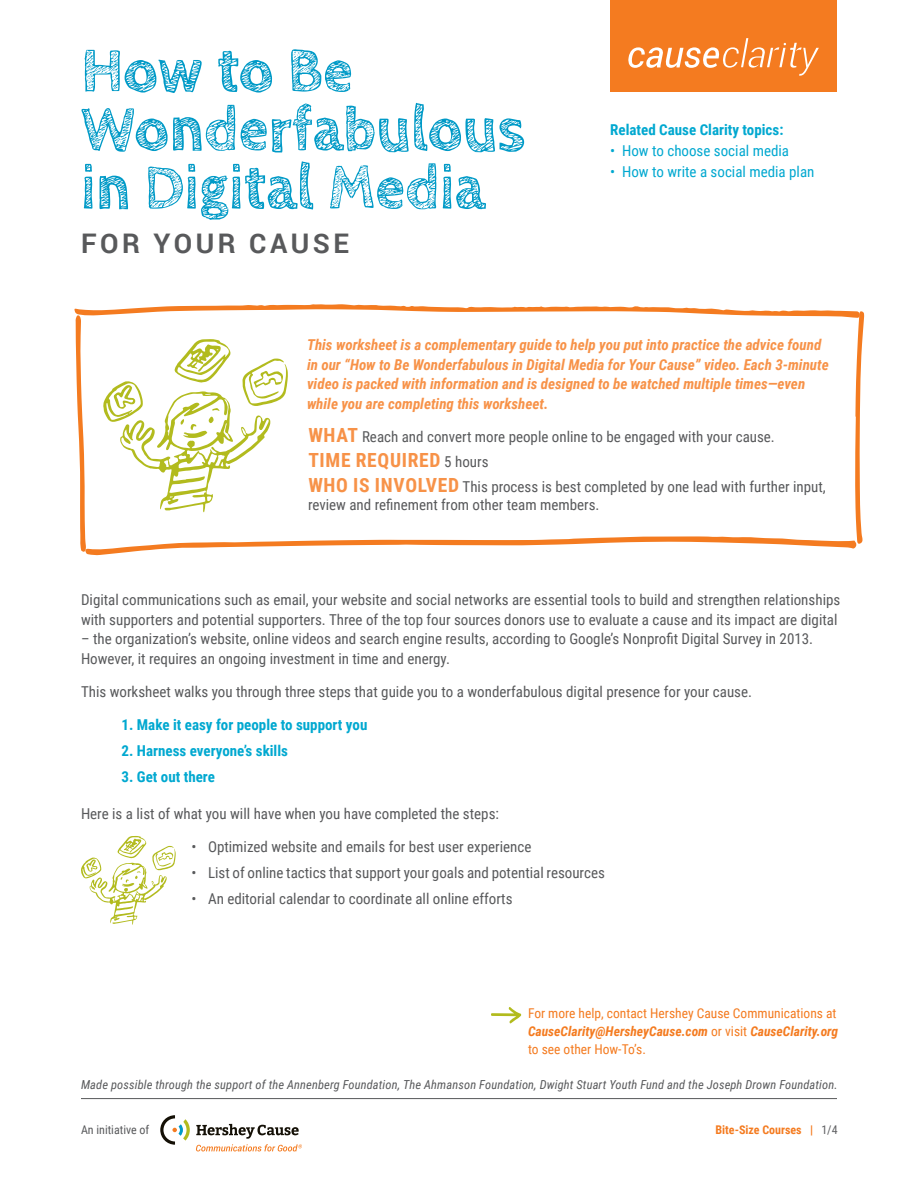
<style>
.page{position:relative;width:918px;height:1188px;background:#fff}
.page>*{position:absolute;margin:0;border:0;box-sizing:border-box;transform-origin:0 0}
.t1{font:700 64.5px/58.5px "Cabin Sketch";color:#009ac7;scale:.94 1}
.t2{font:700 27px "Roboto";letter-spacing:.13em;color:#58595b}
.t3{font:700 19.5px "Roboto Condensed";letter-spacing:.035em;color:#f79248}
.t4{font:15px/19.5px "Roboto Condensed";color:#58595b}
.t5{font:italic 700 15px/19.5px "Roboto Condensed";color:#f79248}
.t6{font:700 15px "Roboto Condensed";color:#00a8d0}
.t7{font:15px "Roboto Condensed";color:#00a8d0}
.t8{font:13.5px/18px "Roboto Condensed";color:#f47b20;text-align:justify}
.t9{font:italic 12.45px "Roboto Condensed";letter-spacing:.01em;color:#58595b}
.t10{font:700 12px "Roboto Condensed";color:#f47b20}
.t11{font:12px "Roboto Condensed";color:#58595b}
.s1{font-weight:700;font-size:19.5px;color:#f79248}
.s2{font-weight:400;font-size:15px;color:#58595b}
.s3{font-weight:700;font-style:italic}
.s4{font-weight:400;color:#5f6062}
</style>
<div class="page">
<div style="left:610px;top:0;width:227px;height:91px;background:#f47b20"></div>
<svg style="left:628px;top:38px;width:191px;height:38px"></svg>
<svg style="left:74px;top:304px;width:790px;height:251px"></svg>
<svg style="left:81px;top:836px;width:95px;height:89px"></svg>
<hr style="left:81px;top:1098px;width:756px;height:1px;background:#58595b">
<svg style="left:160px;top:1115px;width:30px;height:30px"></svg>
<svg style="left:196px;top:1124px;width:106px;height:27px"></svg>
<svg style="left:491px;top:1007px;width:30px;height:17px"></svg>
<h1 class="t1" style="left:81px;top:43px;width:474px">How to Be<br>Wonderfabulous in Digital Media</h1>
<h2 class="t2" style="left:81px;top:224px;width:270px">FOR YOUR CAUSE</h2>
<p class="t6" style="left:610px;top:120px;width:175px">Related Cause Clarity topics:</p>
<p class="t7" style="left:610px;top:141px;width:180px">• How to choose social media</p>
<p class="t7" style="left:610px;top:162px;width:206px">• How to write a social media plan</p>
<p class="t5" style="left:307px;top:335px;width:523px">This worksheet is a complementary guide to help you put into practice the advice found in our “How to Be Wonderfabulous in Digital Media for Your Cause” video. Each 3-minute video is packed with information and is designed to be watched multiple times—even while you are completing this worksheet.</p>
<p class="t4" style="left:308px;top:427px;width:468px"><span class="s1">WHAT</span> Reach and convert more people online to be engaged with your cause.</p>
<h3 class="t3" style="left:308px;top:446px;width:182px">TIME REQUIRED <span class="s2">5 hours</span></h3>
<p class="t4" style="left:308px;top:477px;width:519px;line-height:18px"><span class="s1">WHO IS INVOLVED</span> This process is best completed by one lead with further input, review and refinement from other team members.</p>
<p class="t4" style="left:81px;top:590px;width:761px">Digital communications such as email, your website and social networks are essential tools to build and strengthen relationships with supporters and potential supporters. Three of the top four sources donors use to evaluate a cause and its impact are digital</p>
<p class="t4" style="left:81px;top:629px;width:734px">– the organization’s website, online videos and search engine results, according to Google’s Nonprofit Digital Survey in 2013.<br>However, it requires an ongoing investment in time and energy.</p>
<p class="t4" style="left:81px;top:681px;width:673px">This worksheet walks you through three steps that guide you to a wonderfabulous digital presence for your cause.</p>
<p class="t6" style="left:122px;top:714px;width:247px">1. Make it easy for people to support you</p>
<p class="t6" style="left:122px;top:740px;width:168px">2. Harness everyone’s skills</p>
<p class="t6" style="left:122px;top:766px;width:95px">3. Get out there</p>
<p class="t4" style="left:81px;top:803px;width:420px">Here is a list of what you will have when you have completed the steps:</p>
<p class="t4" style="left:192px;top:836px;width:341px">• Optimized website and emails for best user experience</p>
<p class="t4" style="left:192px;top:862px;width:415px">• List of online tactics that support your goals and potential resources</p>
<p class="t4" style="left:192px;top:889px;width:323px">• An editorial calendar to coordinate all online efforts</p>
<p class="t8" style="left:528px;top:1004px;width:312px">For more help, contact Hershey Cause Communications at <span class="s3">CauseClarity@HersheyCause.com</span> or visit <span class="s3">CauseClarity.org </span>to see other How-To’s.</p>
<p class="t9" style="left:81px;top:1075px;width:758px">Made possible through the support of the Annenberg Foundation, The Ahmanson Foundation, Dwight Stuart Youth Fund and the Joseph Drown Foundation.</p>
<p class="t11" style="left:81px;top:1121px;width:70px">An initiative of</p>
<p class="t10" style="left:716px;top:1121px;width:124px">Bite-Size Courses | <span class="s4">1/4</span></p>
</div>
